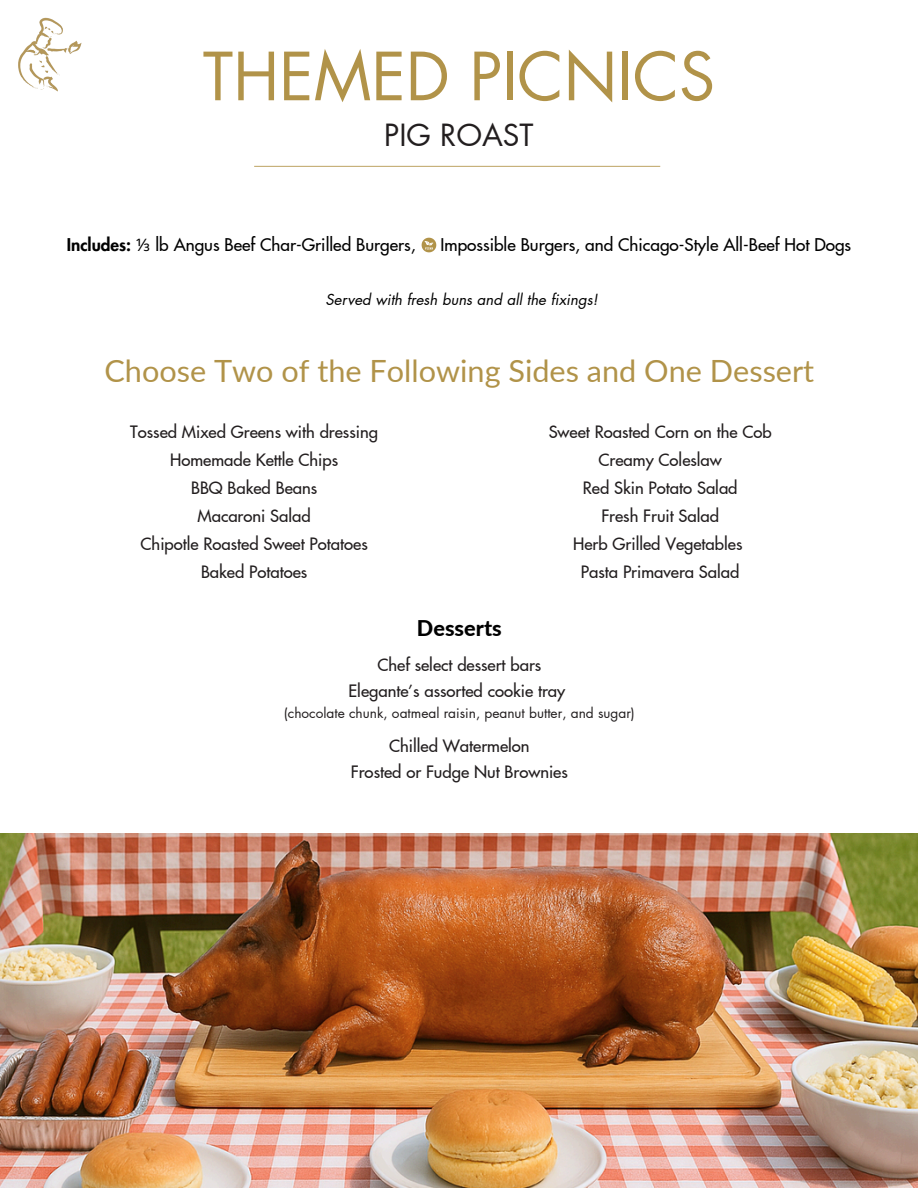
<style>
.page{position:relative;width:918px;height:1188px;background:#fff}
.page>*{position:absolute;margin:0;border:0;box-sizing:border-box;transform-origin:0 0}
.t1{font:64.5px "Futura LT Pro";color:#b19349}
.t2{font:30.6px "Lato";color:#b19349}
.t3{font:29.85px "Futura LT Pro";color:#221e1f}
.t4{font:800 21.6px "Lato";color:#000}
.t5{font:500 17.25px "Futura LT Pro";color:#000}
.t6{font:500 16.65px/27.9px "Futura LT Pro";color:#221e1f;text-align:center}
.t7{font:italic 15px "Futura LT Pro";color:#000}
.t8{font:13.65px "Futura LT Pro";color:#221e1f}
.s1{font-weight:800}
.s2{font-family:"Noto Sans";font-weight:400}
</style>
<div class="page">
<hr style="left:254px;top:166px;width:406px;height:1px;background:#c4ad74">
<img style="left:18px;top:18px;width:63px;height:74px">
<svg style="left:421px;top:237px;width:16px;height:16px"></svg>
<img style="left:0;top:834px;width:918px;height:354px">
<p class="t1" style="left:203px;top:47px;width:514px">THEMED PICNICS</p>
<h1 class="t3" style="left:384px;top:121px;width:151px">PIG ROAST</h1>
<h2 class="t5" style="left:67px;top:237px;width:350px"><span class="s1">Includes:</span> <span class="s2">⅓</span> lb Angus Beef Char-Grilled Burgers,</h2>
<h2 class="t5" style="left:441px;top:237px;width:412px">Impossible Burgers, and Chicago-Style All-Beef Hot Dogs</h2>
<p class="t7" style="left:326px;top:292px;width:274px">Served with fresh buns and all the fixings!</p>
<p class="t2" style="left:104px;top:352px;width:711px">Choose Two of the Following Sides and One Dessert</p>
<p class="t6" style="left:130px;top:419px;width:249px">Tossed Mixed Greens with dressing<br>Homemade Kettle Chips<br>BBQ Baked Beans<br>Macaroni Salad<br>Chipotle Roasted Sweet Potatoes</p>
<h5 class="t6" style="left:201px;top:558px;width:108px">Baked Potatoes</h5>
<p class="t6" style="left:549px;top:419px;width:225px">Sweet Roasted Corn on the Cob<br>Creamy Coleslaw<br>Red Skin Potato Salad<br>Fresh Fruit Salad<br>Herb Grilled Vegetables</p>
<h3 class="t6" style="left:581px;top:558px;width:160px">Pasta Primavera Salad</h3>
<p class="t4" style="left:417px;top:615px;width:86px">Desserts</p>
<h5 class="t6" style="left:377px;top:652px;width:165px">Chef select dessert bars</h5>
<p class="t6" style="left:349px;top:678px;width:218px">Elegante’s assorted cookie tray</p>
<h5 class="t8" style="left:284px;top:707px;width:352px">(chocolate chunk, oatmeal raisin, peanut butter, and sugar)</h5>
<p class="t6" style="left:389px;top:733px;width:142px">Chilled Watermelon</p>
<h4 class="t6" style="left:351px;top:759px;width:219px">Frosted or Fudge Nut Brownies</h4>
</div>
